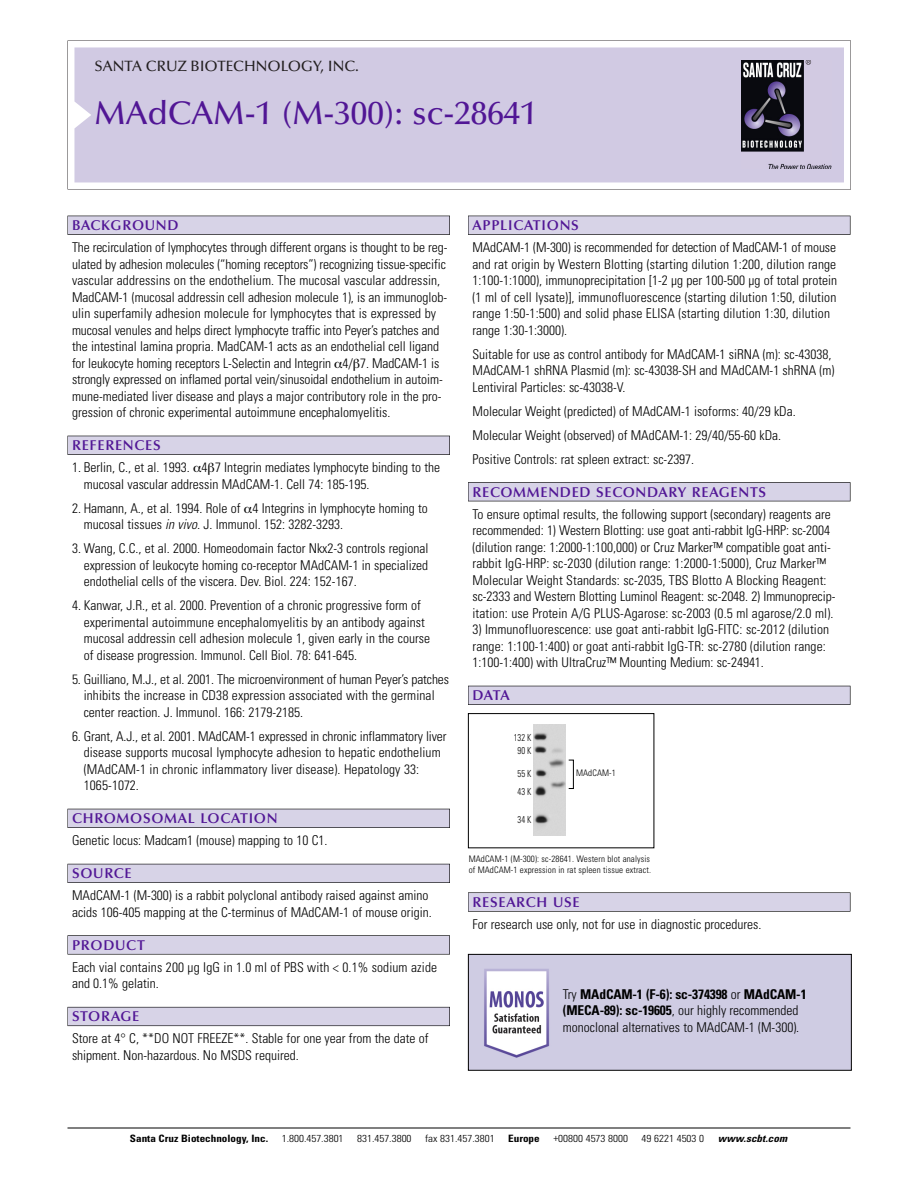
<style>
.page{position:relative;width:918px;height:1188px;background:#fff}
.page>*{position:absolute;margin:0;border:0;box-sizing:border-box;transform-origin:0 0}
.t1{font:500 33px "Optima";color:#511695}
.t2{font:500 15px "Optima";color:#231f20}
.t3{font:600 14.25px "Optima";letter-spacing:.05em;color:#511695}
.t4{font:300 condensed 13.5px/16.5px "Univers";color:#000}
.t5{font:300 condensed 10.2px "Univers";color:#000;scale:1.1 1}
.t6{font:700 condensed 10.2px "Univers";color:#000;scale:1.1 1}
.t7{font:italic 700 condensed 10.2px "Univers";letter-spacing:.005em;color:#000;scale:1.1 1}
.t8{font:300 condensed 9.75px/12.8px "Univers";color:#000;text-align:center;scale:.87 1}
.t9{font:300 condensed 9px/10.5px "Univers";letter-spacing:.015em;color:#000}
.s1{font-style:italic}
.s2{font-weight:700}
</style>
<div class="page">
<svg style="left:68px;top:40px;width:783px;height:149px"></svg>
<div style="left:74px;top:47px;width:770px;height:135px;background:#d1cae3"></div>
<img style="left:741px;top:60px;width:90px;height:108px">
<div style="left:68px;top:216px;width:382px;height:19px;background:#525155"></div>
<div style="left:68px;top:216px;width:381px;height:18px;background:#d7d3e7"></div>
<div style="left:68px;top:436px;width:382px;height:19px;background:#515055"></div>
<div style="left:68px;top:436px;width:381px;height:18px;background:#d7d3e7"></div>
<div style="left:68px;top:809px;width:382px;height:19px;background:#525158"></div>
<div style="left:68px;top:809px;width:381px;height:18px;background:#d7d3e7"></div>
<div style="left:68px;top:864px;width:382px;height:19px;background:#54535a"></div>
<div style="left:68px;top:864px;width:381px;height:18px;background:#d7d3e7"></div>
<svg style="left:68px;top:935px;width:382px;height:20px"></svg>
<div style="left:68px;top:936px;width:381px;height:18px;background:#d7d3e7"></div>
<div style="left:68px;top:1007px;width:382px;height:19px;background:#66646e"></div>
<div style="left:68px;top:1007px;width:381px;height:18px;background:#d7d3e7"></div>
<div style="left:468px;top:216px;width:382px;height:19px;background:#525155"></div>
<div style="left:468px;top:216px;width:382px;height:18px;background:#d7d3e7"></div>
<div style="left:468px;top:482px;width:382px;height:19px;background:#525155"></div>
<div style="left:468px;top:483px;width:382px;height:18px;background:#d7d3e7"></div>
<div style="left:468px;top:686px;width:382px;height:19px;background:#525158"></div>
<div style="left:468px;top:686px;width:382px;height:18px;background:#d7d3e7"></div>
<div style="left:468px;top:892px;width:382px;height:20px;background:#666"></div>
<div style="left:468px;top:893px;width:382px;height:18px;background:#d7d3e7"></div>
<hr style="left:68px;top:1128px;width:782px;height:1px;background:#000">
<div style="left:468px;top:713px;width:186px;height:135px;border:1px solid #000"></div>
<img style="left:534px;top:725px;width:32px;height:110px">
<img style="left:470px;top:956px;width:380px;height:113px">
<div style="left:468px;top:954px;width:384px;height:117px;border:1px solid #000"></div>
<p class="t2" style="left:94px;top:61px;width:266px">SANTA CRUZ BIOTECHNOLOGY, INC.</p>
<h1 class="t1" style="left:94px;top:100px;width:444px">MAdCAM-1 (M-300): sc-28641</h1>
<p class="t3" style="left:72px;top:219px;width:108px">BACKGROUND</p>
<p class="t4" style="left:72px;top:240px;width:377px">The recirculation of lymphocytes through different organs is thought to be reg&shy;ulated by adhesion molecules (“homing receptors”) recognizing tissue-specific vascular addressins on the endothelium. The mucosal vascular addressin, MadCAM-1 (mucosal addressin cell adhesion molecule 1), is an immunoglob&shy;ulin superfamily adhesion molecule for lymphocytes that is expressed by mucosal venules and helps direct lymphocyte traffic into Peyer’s patches and the intestinal lamina propria. MadCAM-1 acts as an endothelial cell ligand for leukocyte homing receptors L-Selectin and Integrin 4/ 7. MadCAM-1 is strongly expressed on inflamed portal vein/sinusoidal endothelium in autoim&shy;mune-mediated liver disease and plays a major contributory role in the pro&shy;gression of chronic experimental autoimmune encephalomyelitis.</p>
<p class="t3" style="left:72px;top:440px;width:90px">REFERENCES</p>
<p class="t4" style="left:84px;top:460px;width:358px;text-indent:-12px">1. Berlin, C., et al. 1993. 4 7 Integrin mediates lymphocyte binding to the mucosal vascular addressin MAdCAM-1. Cell 74: 185-195.</p>
<p class="t4" style="left:84px;top:501px;width:346px;text-indent:-12px">2. Hamann, A., et al. 1994. Role of 4 Integrins in lymphocyte homing to mucosal tissues <span class="s1">in vivo.</span> J. Immunol. 152: 3282-3293.</p>
<p class="t4" style="left:84px;top:541px;width:346px;text-align:justify;text-indent:-12px">3. Wang, C.C., et al. 2000. Homeodomain factor Nkx2-3 controls regional expression of leukocyte homing co-receptor MAdCAM-1 in specialized endothelial cells of the viscera. Dev. Biol. 224: 152-167.</p>
<p class="t4" style="left:84px;top:598px;width:348px;text-indent:-12px">4. Kanwar, J.R., et al. 2000. Prevention of a chronic progressive form of experimental autoimmune encephalomyelitis by an antibody against mucosal addressin cell adhesion molecule 1, given early in the course of disease progression. Immunol. Cell Biol. 78: 641-645.</p>
<p class="t4" style="left:84px;top:672px;width:367px;text-indent:-12px">5. Guilliano, M.J., et al. 2001. The microenvironment of human Peyer’s patches inhibits the increase in CD38 expression associated with the germinal center reaction. J. Immunol. 166: 2179-2185.</p>
<p class="t4" style="left:84px;top:729px;width:364px;text-indent:-12px">6. Grant, A.J., et al. 2001. MAdCAM-1 expressed in chronic inflammatory liver disease supports mucosal lymphocyte adhesion to hepatic endothelium (MAdCAM-1 in chronic inflammatory liver disease). Hepatology 33:<br>1065-1072.</p>
<p class="t3" style="left:72px;top:813px;width:207px">CHROMOSOMAL LOCATION</p>
<p class="t4" style="left:72px;top:833px;width:257px">Genetic locus: Madcam1 (mouse) mapping to 10 C1.</p>
<p class="t3" style="left:72px;top:868px;width:61px">SOURCE</p>
<p class="t4" style="left:72px;top:888px;width:361px">MAdCAM-1 (M-300) is a rabbit polyclonal antibody raised against amino acids 106-405 mapping at the C-terminus of MAdCAM-1 of mouse origin.</p>
<p class="t3" style="left:72px;top:939px;width:74px">PRODUCT</p>
<p class="t4" style="left:72px;top:960px;width:367px">Each vial contains 200 µg IgG in 1.0 ml of PBS with &lt; 0.1% sodium azide and 0.1% gelatin.</p>
<p class="t3" style="left:72px;top:1011px;width:69px">STORAGE</p>
<p class="t4" style="left:72px;top:1031px;width:358px">Store at 4° C, **DO NOT FREEZE**. Stable for one year from the date of shipment. Non-hazardous. No MSDS required.</p>
<p class="t3" style="left:473px;top:219px;width:108px">APPLICATIONS</p>
<p class="t4" style="left:473px;top:240px;width:366px">MAdCAM-1 (M-300) is recommended for detection of MadCAM-1 of mouse and rat origin by Western Blotting (starting dilution 1:200, dilution range 1:100-1:1000), immunoprecipitation [1-2 µg per 100-500 µg of total protein (1 ml of cell lysate)], immunofluorescence (starting dilution 1:50, dilution range 1:50-1:500) and solid phase ELISA (starting dilution 1:30, dilution range 1:30-1:3000).</p>
<p class="t4" style="left:473px;top:347px;width:364px">Suitable for use as control antibody for MAdCAM-1 siRNA (m): sc-43038,<br>MAdCAM-1 shRNA Plasmid (m): sc-43038-SH and MAdCAM-1 shRNA (m)<br>Lentiviral Particles: sc-43038-V.</p>
<p class="t4" style="left:473px;top:400px;width:325px;line-height:24px">Molecular Weight (predicted) of MAdCAM-1 isoforms: 40/29 kDa.<br>Molecular Weight (observed) of MAdCAM-1: 29/40/55-60 kDa.<br>Positive Controls: rat spleen extract: sc-2397.</p>
<p class="t3" style="left:473px;top:486px;width:295px">RECOMMENDED SECONDARY REAGENTS</p>
<p class="t4" style="left:473px;top:507px;width:364px">To ensure optimal results, the following support (secondary) reagents are recommended: 1) Western Blotting: use goat anti-rabbit IgG-HRP: sc-2004 (dilution range: 1:2000-1:100,000) or Cruz Marker™ compatible goat anti&shy;rabbit IgG-HRP: sc-2030 (dilution range: 1:2000-1:5000), Cruz Marker™ Molecular Weight Standards: sc-2035, TBS Blotto A Blocking Reagent: sc-2333 and Western Blotting Luminol Reagent: sc-2048. 2) Immunoprecip&shy;itation: use Protein A/G PLUS-Agarose: sc-2003 (0.5 ml agarose/2.0 ml).</p>
<p class="t4" style="left:473px;top:622px;width:358px">3) Immunofluorescence: use goat anti-rabbit IgG-FITC: sc-2012 (dilution range: 1:100-1:400) or goat anti-rabbit IgG-TR: sc-2780 (dilution range:<br>1:100-1:400) with UltraCruz™ Mounting Medium: sc-24941.</p>
<p class="t3" style="left:473px;top:690px;width:39px">DATA</p>
<p class="t8" style="left:514px;top:732px;width:22px">132 K<br>90 K</p>
<p class="t8" style="left:518px;top:765px;width:18px;line-height:18px;text-align:left">55 K<br>43 K</p>
<p class="t8" style="left:518px;top:814px;width:18px">34 K</p>
<p class="t9" style="left:576px;top:769px;width:41px">MAdCAM-1</p>
<p class="t9" style="left:469px;top:855px;width:184px">MAdCAM-1 (M-300): sc-28641. Western blot analysis of MAdCAM-1 expression in rat spleen tissue extract.</p>
<p class="t3" style="left:473px;top:896px;width:109px">RESEARCH USE</p>
<p class="t4" style="left:473px;top:917px;width:290px">For research use only, not for use in diagnostic procedures.</p>
<p class="t4" style="left:563px;top:987px;width:245px">Try <span class="s2">MAdCAM-1 (F-6): sc-374398</span> or <span class="s2">MAdCAM-1 (MECA-89): sc-19605</span>, our highly recommended monoclonal alternatives to MAdCAM-1 (M-300).</p>
<p class="t6" style="left:130px;top:1135px;width:127px">Santa Cruz Biotechnology, Inc.</p>
<p class="t5" style="left:282px;top:1135px;width:58px">1.800.457.3801</p>
<p class="t5" style="left:357px;top:1135px;width:51px">831.457.3800</p>
<p class="t5" style="left:425px;top:1135px;width:65px">fax 831.457.3801</p>
<p class="t6" style="left:508px;top:1135px;width:30px">Europe</p>
<p class="t5" style="left:553px;top:1135px;width:69px">+00800 4573 8000</p>
<p class="t5" style="left:642px;top:1135px;width:58px">49 6221 4503 0</p>
<p class="t7" style="left:718px;top:1135px;width:64px">www.scbt.com</p>
</div>
